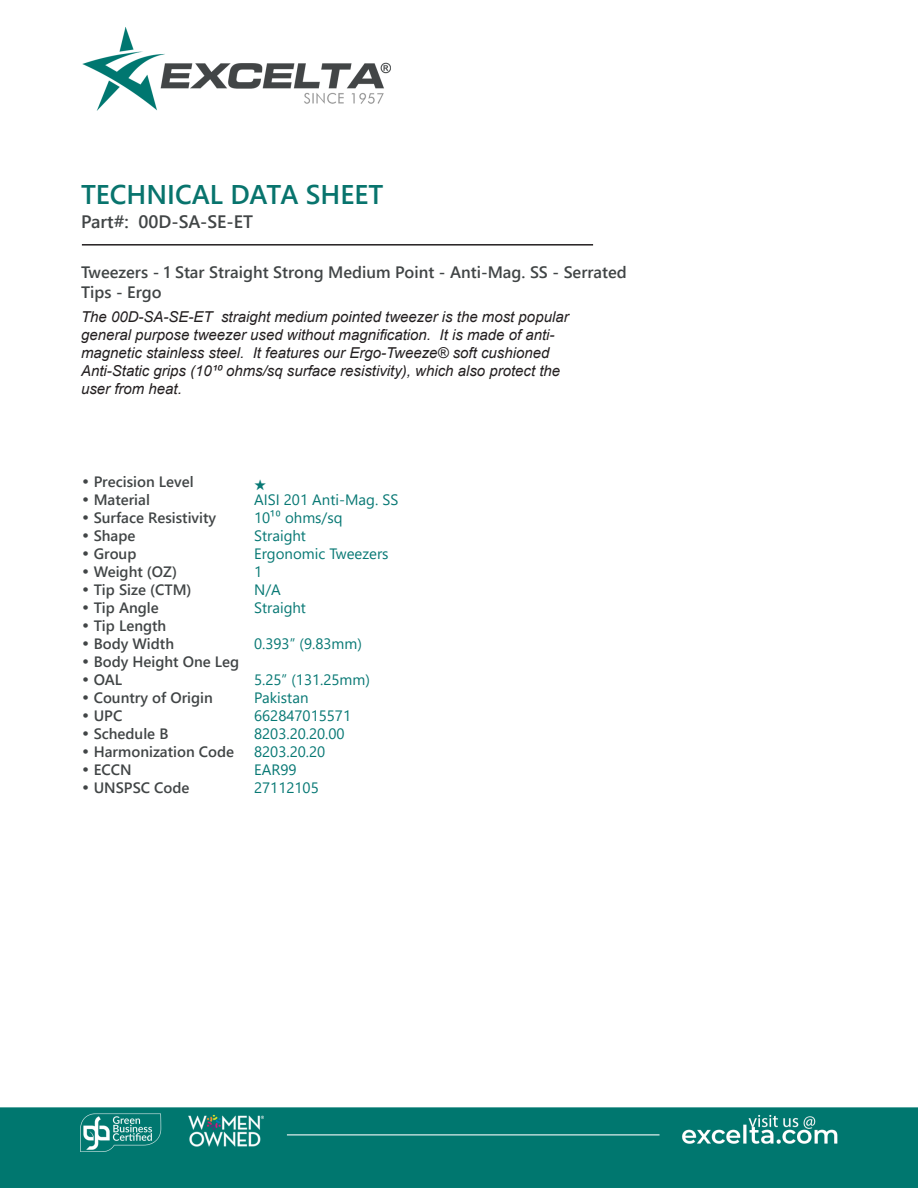
<style>
.page{position:relative;width:918px;height:1188px;background:#fff}
.page>*{position:absolute;margin:0;border:0;box-sizing:border-box;transform-origin:0 0}
.t1{font:700 27px "Yu Gothic UI";color:#08746d}
.t2{font:700 18px "Yu Gothic UI";color:#414546}
.t3{font:700 16.5px/19.8px "Yu Gothic UI";color:#414546}
.t4{font:italic 15px/18px "Arial";color:#231f20}
.CT_s_CTM{font:700 15px "Yu Gothic UI";color:#414546}
.CT_s_CTM-2{font:15px "Yu Gothic UI";color:#077874}
.s1{font-family:"Century Gothic";font-weight:400}
</style>
<div class="page">
<img style="left:0;top:27px;width:918px;height:1161px">
<hr style="left:82px;top:244px;width:511px;height:2px;background:#231f20">
<svg style="left:255px;top:479px;width:11px;height:11px"></svg>
<p class="t1" style="left:81px;top:178px;width:304px">TECHNICAL DATA SHEET</p>
<p class="t2" style="left:81px;top:212px;width:174px">Part#: 00D-SA-SE-ET</p>
<p class="t3" style="left:81px;top:262px;width:547px">Tweezers - 1 Star Straight Strong Medium Point - Anti-Mag. SS - Serrated<br>Tips - Ergo</p>
<p class="t4" style="left:81px;top:308px;width:489px">The 00D-SA-SE-ET straight medium pointed tweezer is the most popular general purpose tweezer used without magnification. It is made of anti&shy;magnetic stainless steel. It features our Ergo-Tweeze® soft cushioned Anti-Static grips (10¹⁰ ohms/sq surface resistivity), which also protect the user from heat.</p>
<p class="CT_s_CTM" style="left:81px;top:473px;width:114px"><span class="s1">•</span> Precision Level</p>
<p class="CT_s_CTM" style="left:81px;top:491px;width:70px"><span class="s1">•</span> Material</p>
<p class="CT_s_CTM-2" style="left:254px;top:485px;width:146px">AISI 201 Anti-Mag. SS</p>
<p class="CT_s_CTM" style="left:81px;top:509px;width:137px"><span class="s1">•</span> Surface Resistivity</p>
<p class="CT_s_CTM-2" style="left:254px;top:503px;width:90px">10¹⁰ ohms/sq</p>
<p class="CT_s_CTM" style="left:81px;top:527px;width:56px"><span class="s1">•</span> Shape</p>
<p class="CT_s_CTM-2" style="left:254px;top:521px;width:53px">Straight</p>
<p class="CT_s_CTM" style="left:81px;top:545px;width:57px"><span class="s1">•</span> Group</p>
<p class="CT_s_CTM-2" style="left:254px;top:539px;width:136px">Ergonomic Tweezers</p>
<p class="CT_s_CTM" style="left:81px;top:563px;width:98px"><span class="s1">•</span> Weight (OZ)</p>
<p class="CT_s_CTM-2" style="left:254px;top:557px;width:10px">1</p>
<p class="CT_s_CTM" style="left:81px;top:581px;width:112px"><span class="s1">•</span> Tip Size (CTM)</p>
<p class="CT_s_CTM-2" style="left:254px;top:575px;width:28px">N/A</p>
<p class="CT_s_CTM" style="left:81px;top:599px;width:79px"><span class="s1">•</span> Tip Angle</p>
<p class="CT_s_CTM-2" style="left:254px;top:593px;width:53px">Straight</p>
<p class="CT_s_CTM" style="left:81px;top:617px;width:87px"><span class="s1">•</span> Tip Length</p>
<p class="CT_s_CTM" style="left:81px;top:635px;width:95px"><span class="s1">•</span> Body Width</p>
<p class="CT_s_CTM-2" style="left:254px;top:629px;width:109px">0.393” (9.83mm)</p>
<p class="CT_s_CTM" style="left:81px;top:653px;width:160px"><span class="s1">•</span> Body Height One Leg</p>
<p class="CT_s_CTM" style="left:81px;top:671px;width:43px"><span class="s1">•</span> OAL</p>
<p class="CT_s_CTM-2" style="left:254px;top:665px;width:117px">5.25” (131.25mm)</p>
<p class="CT_s_CTM" style="left:81px;top:689px;width:133px"><span class="s1">•</span> Country of Origin</p>
<p class="CT_s_CTM-2" style="left:254px;top:683px;width:56px">Pakistan</p>
<p class="CT_s_CTM" style="left:81px;top:707px;width:43px"><span class="s1">•</span> UPC</p>
<p class="CT_s_CTM-2" style="left:254px;top:701px;width:99px">662847015571</p>
<p class="CT_s_CTM" style="left:81px;top:725px;width:89px"><span class="s1">•</span> Schedule B</p>
<p class="CT_s_CTM-2" style="left:254px;top:719px;width:92px">8203.20.20.00</p>
<p class="CT_s_CTM" style="left:81px;top:743px;width:155px"><span class="s1">•</span> Harmonization Code</p>
<p class="CT_s_CTM-2" style="left:254px;top:737px;width:73px">8203.20.20</p>
<p class="CT_s_CTM" style="left:81px;top:761px;width:52px"><span class="s1">•</span> ECCN</p>
<p class="CT_s_CTM-2" style="left:254px;top:755px;width:44px">EAR99</p>
<p class="CT_s_CTM" style="left:81px;top:779px;width:110px"><span class="s1">•</span> UNSPSC Code</p>
<p class="CT_s_CTM-2" style="left:254px;top:773px;width:66px">27112105</p>
</div>
